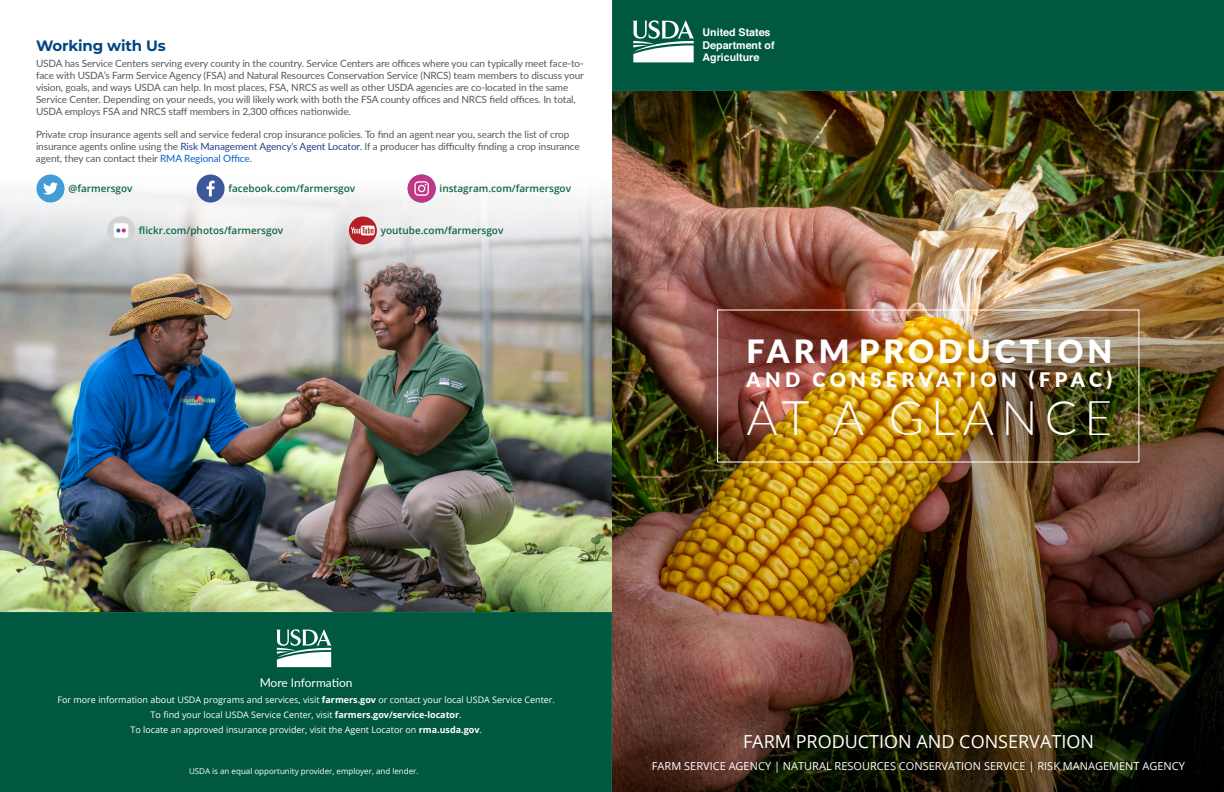
<style>
.page{position:relative;width:1224px;height:792px;background:#fff}
.page>*{position:absolute;margin:0;border:0;box-sizing:border-box;transform-origin:0 0}
.t1{font:300 48px "Lato";letter-spacing:.15em;color:#fff}
.t2{font:900 32px "Lato";letter-spacing:.125em;color:#fff}
.t3{font:900 20px "Lato";letter-spacing:.22em;color:#fff}
.t4{font:18px "Open Sans";color:#fff}
.t5{font:700 15px "Montserrat";letter-spacing:-.01em;color:#004684}
.Subheader_1{font:12px "Lato";letter-spacing:-.005em;color:#fff}
.t6{font:11px "Open Sans";color:#fff}
.t7{font:700 10.6px/12.7px "Helvetica";color:#fff}
.Body_Text{font:10px/12px "Lato";letter-spacing:-.01em;color:#57585a}
.t8{font:600 10px "Open Sans";color:#0f6546}
.t9{font:9px "Open Sans";color:#fff}
.t10{font:8px "Open Sans";color:#fff}
.s1{color:#253f8e}
.s2{color:#0563c1}
.s3{font-weight:700}
</style>
<div class="page">
<img style="left:0;top:295px;width:612px;height:317px">
<svg style="left:0;top:174px;width:612px;height:121px"></svg>
<img style="left:612px;top:91px;width:612px;height:39px">
<img style="left:612px;top:130px;width:612px;height:662px">
<div style="left:0;top:612px;width:612px;height:180px;background:#005840"></div>
<div style="left:612px;top:0;width:612px;height:91px;background:#005840"></div>
<svg style="left:633px;top:20px;width:61px;height:42px"></svg>
<div style="left:717px;top:310px;width:422px;height:153px;border:1px solid #fff"></div>
<svg style="left:276px;top:629px;width:56px;height:38px"></svg>
<div style="left:36px;top:175px;width:28px;height:28px;background:#429cd6;border-radius:50%"></div>
<svg style="left:43px;top:182px;width:15px;height:13px"></svg>
<div style="left:197px;top:175px;width:28px;height:28px;background:#3b5999;border-radius:50%"></div>
<svg style="left:207px;top:181px;width:8px;height:15px"></svg>
<div style="left:408px;top:175px;width:28px;height:28px;background:#c13685;border-radius:50%"></div>
<svg style="left:414px;top:181px;width:15px;height:15px"></svg>
<div style="left:107px;top:216px;width:28px;height:28px;background:#d1d3d4;border-radius:50%"></div>
<svg style="left:114px;top:223px;width:14px;height:15px"></svg>
<div style="left:349px;top:216px;width:28px;height:28px;background:#b42025;border-radius:50%"></div>
<svg style="left:351px;top:226px;width:24px;height:9px"></svg>
<h1 class="t5" style="left:36px;top:34px;width:131px">Working with Us</h1>
<p class="Body_Text" style="left:36px;top:56px;width:549px">USDA has Service Centers serving every county in the country. Service Centers are offices where you can typically meet face-to&shy;face with USDA’s Farm Service Agency (FSA) and Natural Resources Conservation Service (NRCS) team members to discuss your vision, goals, and ways USDA can help. In most places, FSA, NRCS as well as other USDA agencies are co-located in the same Service Center. Depending on your needs, you will likely work with both the FSA county offices and NRCS field offices. In total, USDA employs FSA and NRCS staff members in 2,300 offices nationwide.</p>
<p class="Body_Text" style="left:36px;top:127px;width:545px">Private crop insurance agents sell and service federal crop insurance policies. To find an agent near you, search the list of crop insurance agents online using the <span class="s1">Risk Management Agency's Agent Locator</span>. If a producer has difficulty finding a crop insurance agent, they can contact their <span class="s2">RMA Regional Office</span>.</p>
<p class="t8" style="left:68px;top:182px;width:66px">@farmersgov</p>
<p class="t8" style="left:229px;top:182px;width:128px">facebook.com/farmersgov</p>
<p class="t8" style="left:440px;top:182px;width:133px">instagram.com/farmersgov</p>
<p class="t8" style="left:139px;top:224px;width:146px">flickr.com/photos/farmersgov</p>
<p class="t8" style="left:381px;top:224px;width:124px">youtube.com/farmersgov</p>
<p class="t7" style="left:703px;top:26px;width:73px">United States<br>Department of<br>Agriculture</p>
<p class="t2" style="left:747px;top:327px;width:367px">FARM PRODUCTION</p>
<p class="t3" style="left:747px;top:365px;width:367px">AND CONSERVATION (FPAC)</p>
<p class="t1" style="left:747px;top:384px;width:367px">AT A GLANCE</p>
<p class="Subheader_1" style="left:260px;top:674px;width:94px">More Information</p>
<p class="t9" style="left:57px;top:693px;width:499px">For more information about USDA programs and services, visit <span class="s3">farmers.gov</span> or contact your local USDA Service Center.</p>
<p class="t9" style="left:151px;top:709px;width:313px">To find your local USDA Service Center, visit <span class="s3">farmers.gov/service-locator</span>.</p>
<p class="t9" style="left:130px;top:724px;width:353px">To locate an approved insurance provider, visit the Agent Locator on <span class="s3">rma.usda.gov</span>.</p>
<p class="t10" style="left:189px;top:765px;width:231px">USDA is an equal opportunity provider, employer, and lender.</p>
<p class="t4" style="left:743px;top:729px;width:352px">FARM PRODUCTION AND CONSERVATION</p>
<p class="t6" style="left:652px;top:759px;width:535px">FARM SERVICE AGENCY | NATURAL RESOURCES CONSERVATION SERVICE | RISK MANAGEMENT AGENCY</p>
</div>
